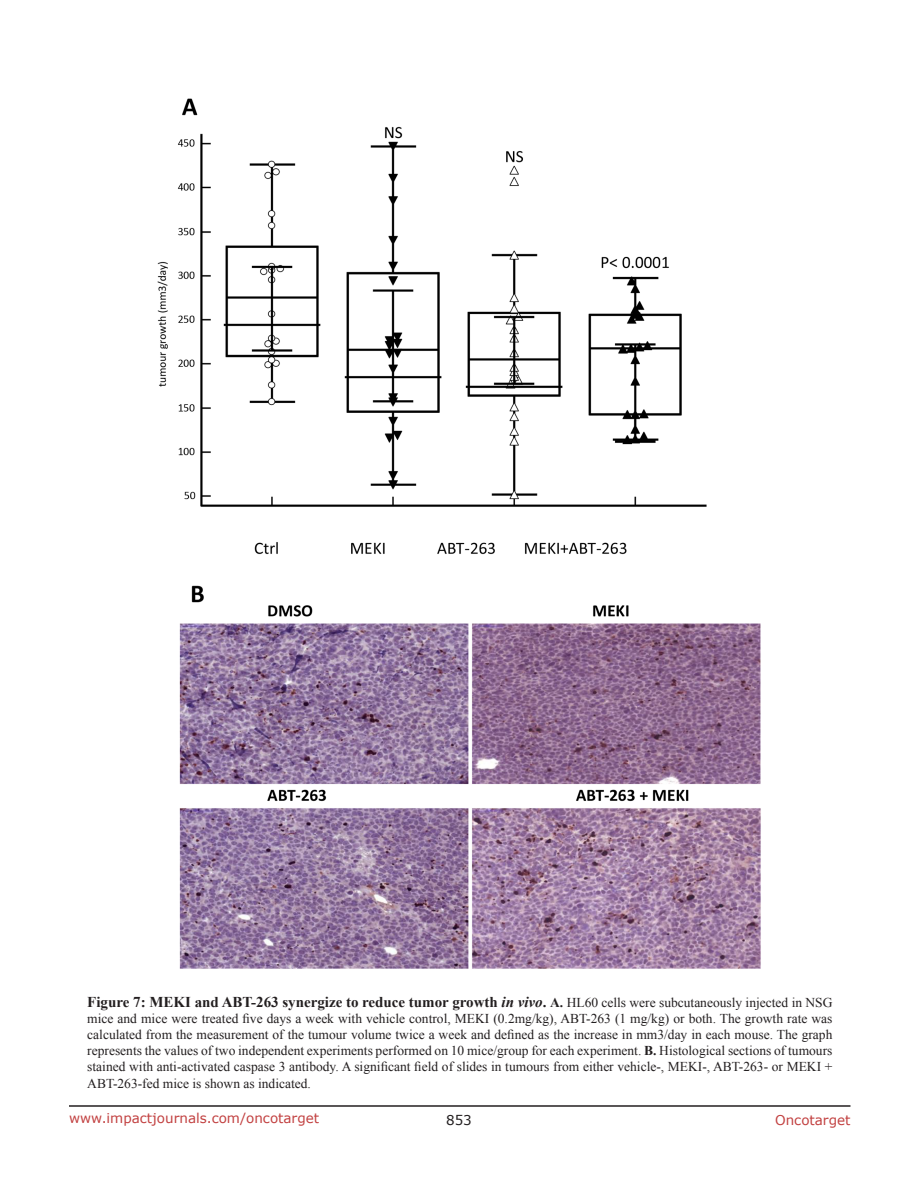
<style>
.page{position:relative;width:918px;height:1188px;background:#fff}
.page>*{position:absolute;margin:0;border:0;box-sizing:border-box;transform-origin:0 0}
.FigureText{font:700 15px "Times New Roman";color:#231f20}
.FigureText-2{font:13.5px/16.2px "Times New Roman";color:#231f20;text-align:justify}
.t1{font:13.5px "Verdana";color:#c24141}
.t2{font:13.5px "Verdana";color:#231f20}
.s1{font-style:italic}
.s2{font-size:13.5px}
.s3{font-weight:400;font-size:13.5px}
.s4{font-weight:700}
</style>
<div class="page">
<hr style="left:69px;top:1105px;width:781px;height:2px;background:#231f20">
<img style="left:157px;top:98px;width:604px;height:871px">
<p class="FigureText" style="left:87px;top:991px;width:747px">Figure 7: MEKI and ABT-263 synergize to reduce tumor growth <span class="s1">in vivo</span>. <span class="s2">A.</span> <span class="s3">HL60 cells were subcutaneously injected in NSG</span></p>
<p class="FigureText-2" style="left:87px;top:1010px;width:747px">mice and mice were treated five days a week with vehicle control, MEKI (0.2mg/kg), ABT-263 (1 mg/kg) or both. The growth rate was calculated from the measurement of the tumour volume twice a week and defined as the increase in mm3/day in each mouse. The graph represents the values of two independent experiments performed on 10 mice/group for each experiment. <span class="s4">B.</span> Histological sections of tumours stained with anti-activated caspase 3 antibody. A significant field of slides in tumours from either vehicle-, MEKI-, ABT-263- or MEKI + ABT-263-fed mice is shown as indicated.</p>
<p class="t1" style="left:69px;top:1109px;width:252px">www.impactjournals.com/oncotarget</p>
<p class="t2" style="left:446px;top:1111px;width:27px">853</p>
<p class="t1" style="left:775px;top:1111px;width:77px">Oncotarget</p>
</div>
